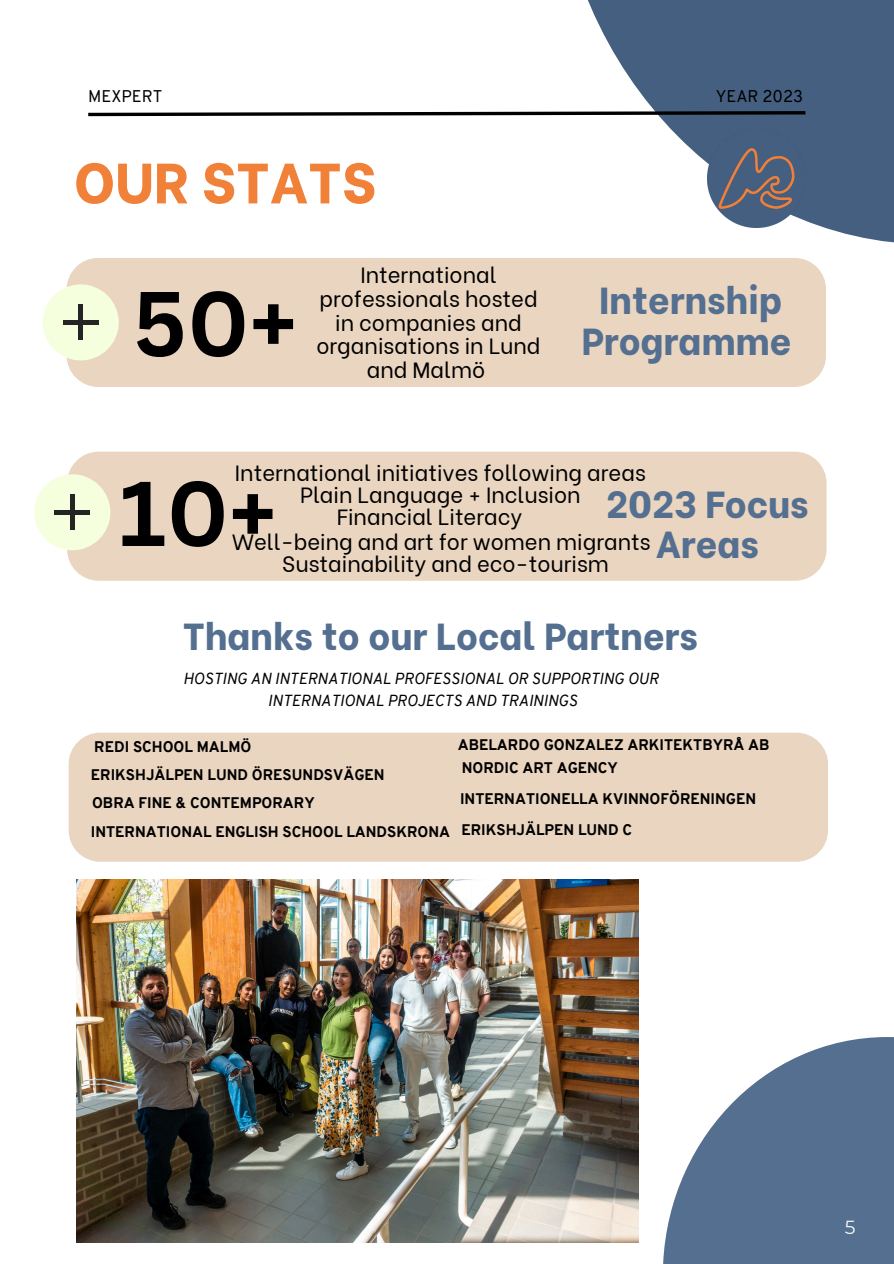
<style>
.page{position:relative;width:894px;height:1264px;background:#fff}
.page>*{position:absolute;margin:0;border:0;box-sizing:border-box;transform-origin:0 0}
.t1{font:700 89.7px "Canva Sans";color:#000}
.t2{font:800 56.85px "Be Vietnam";color:#f18039}
.t3{font:800 37.5px/40.5px "Be Vietnam";color:#546f90;text-align:center}
.t4{font:800 37.5px "Be Vietnam";color:#000}
.t5{font:21.9px/23.7px "Be Vietnam";color:#000;text-align:center}
.t6{font:18.9px "Montserrat";color:#f9fafd}
.t7{font:16.5px "Overpass";color:#000001}
.t8{font:italic 15.6px "Overpass";color:#000}
.t9{font:800 15px "Overpass";color:#000}
</style>
<div class="page">
<svg style="left:663px;top:1037px;width:230px;height:226px;fill:#546f90"></svg>
<svg style="left:588px;top:0;width:305px;height:243px;fill:#445f80"></svg>
<img style="left:707px;top:130px;width:98px;height:97px">
<svg style="left:88px;top:109px;width:720px;height:9px"></svg>
<div style="left:67px;top:258px;width:758px;height:129px;background:#ead5c0;border-radius:32px"></div>
<div style="left:67px;top:451px;width:759px;height:129px;background:#ead5c0;border-radius:32px"></div>
<div style="left:43px;top:284px;width:76px;height:76px;background:#f5ffde;border-radius:50%"></div>
<div style="left:78px;top:305px;width:5px;height:35px;background:#242424"></div>
<div style="left:63px;top:320px;width:35px;height:5px;background:#242424"></div>
<div style="left:34px;top:474px;width:76px;height:76px;background:#f5ffde;border-radius:50%"></div>
<div style="left:70px;top:495px;width:5px;height:35px;background:#242424"></div>
<hr style="left:55px;top:510px;width:35px;height:4px;background:#242424">
<div style="left:69px;top:732px;width:758px;height:129px;background:#ead5c0;border-radius:32px"></div>
<img style="left:77px;top:879px;width:561px;height:363px">
<h1 class="t7" style="left:88px;top:90px;width:76px">MEXPERT</h1>
<h4 class="t7" style="left:715px;top:90px;width:89px">YEAR 2023</h4>
<h2 class="t2" style="left:74px;top:135px;width:303px">OUR STATS</h2>
<h4 class="t1" style="left:133px;top:260px;width:165px">50+</h4>
<h4 class="t5" style="left:316px;top:261px;width:225px">International professionals hosted in companies and organisations in Lund and Malmö</h4>
<h4 class="t3" style="left:581px;top:277px;width:211px">Internship<br>Programme</h4>
<h4 class="t5" style="left:235px;top:459px;width:412px">International initiatives following areas</h4>
<h4 class="t5" style="left:300px;top:481px;width:282px">Plain Language + Inclusion</h4>
<h3 class="t5" style="left:337px;top:503px;width:187px">Financial Literacy</h3>
<h3 class="t5" style="left:232px;top:528px;width:420px">Well-being and art for women migrants</h3>
<p class="t1" style="left:119px;top:450px;width:159px">10+</p>
<h1 class="t3" style="left:606px;top:480px;width:204px">2023 Focus<br>Areas</h1>
<p class="t5" style="left:282px;top:550px;width:328px">Sustainability and eco-tourism</p>
<p class="t3" style="left:183px;top:612px;width:516px">Thanks to our Local Partners</p>
<h5 class="t8" style="left:183px;top:672px;width:477px">HOSTING AN INTERNATIONAL PROFESSIONAL OR SUPPORTING OUR</h5>
<h5 class="t8" style="left:268px;top:693px;width:311px">INTERNATIONAL PROJECTS AND TRAININGS</h5>
<p class="t9" style="left:94px;top:740px;width:159px">REDI SCHOOL MALMÖ</p>
<h5 class="t9" style="left:91px;top:768px;width:295px">ERIKSHJÄLPEN LUND ÖRESUNDSVÄGEN</h5>
<h3 class="t9" style="left:92px;top:796px;width:224px">OBRA FINE &amp; CONTEMPORARY</h3>
<p class="t4" style="left:84px;top:750px;width:222px">Our Projects</p>
<h5 class="t9" style="left:457px;top:739px;width:313px">ABELARDO GONZALEZ ARKITEKTBYRÅ AB</h5>
<h5 class="t9" style="left:461px;top:762px;width:157px">NORDIC ART AGENCY</h5>
<h5 class="t9" style="left:460px;top:792px;width:297px">INTERNATIONELLA KVINNOFÖRENINGEN</h5>
<h5 class="t9" style="left:91px;top:825px;width:361px">INTERNATIONAL ENGLISH SCHOOL LANDSKRONA</h5>
<h5 class="t9" style="left:461px;top:823px;width:172px">ERIKSHJÄLPEN LUND C</h5>
<h3 class="t6" style="left:844px;top:1216px;width:12px">5</h3>
</div>
